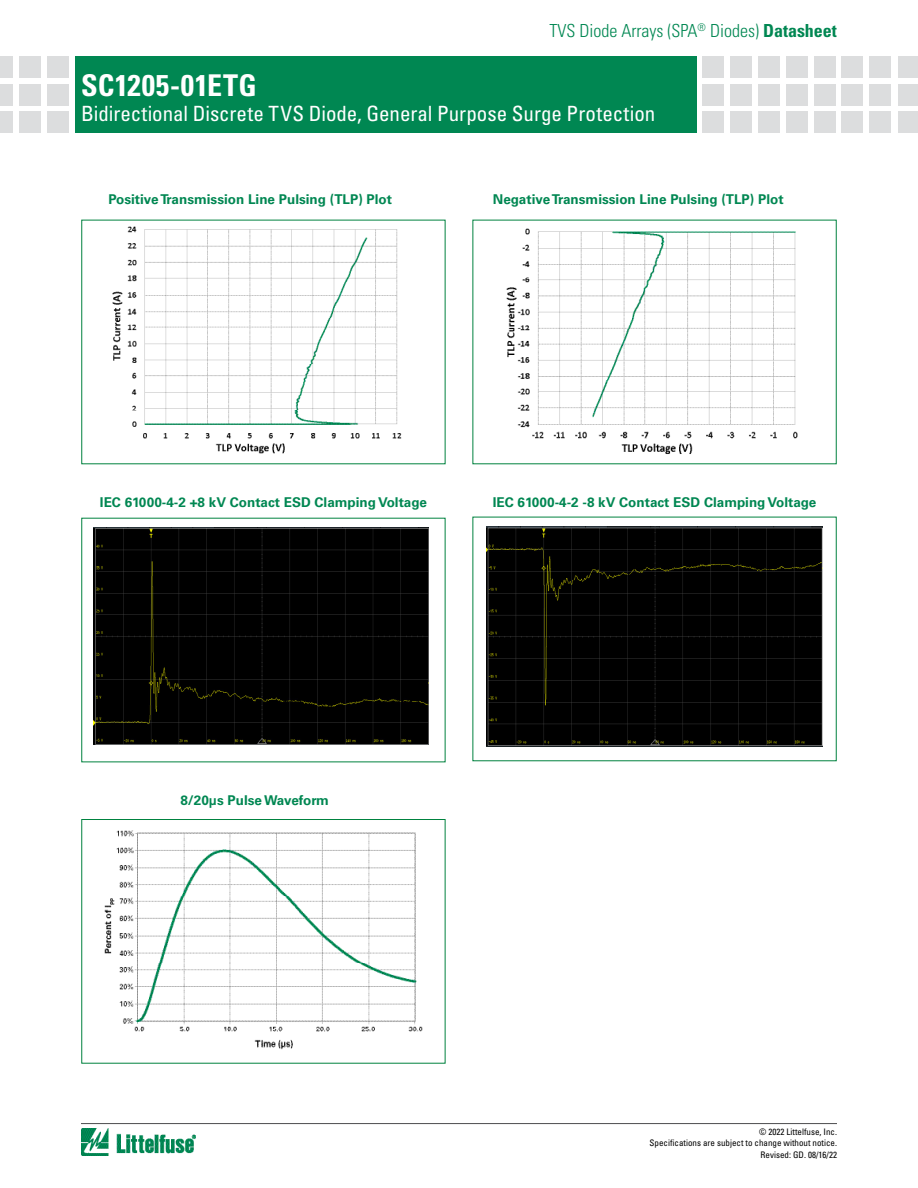
<style>
.page{position:relative;width:918px;height:1188px;background:#fff}
.page>*{position:absolute;margin:0;border:0;box-sizing:border-box;transform-origin:0 0}
.t1{font:700 condensed 30px "Univers LT Std";letter-spacing:.01em;color:#fff}
.t2{font:condensed 21px "Univers LT Std";color:#fff}
.t3{font:300 condensed 18px "Univers LT Std";color:#008752}
.t4{font:700 13.5px "Univers LT Std";color:#008752}
.t5{font:condensed 9px/10.8px "Univers LT Std";color:#000;text-align:right}
.s1{font-weight:700}
</style>
<div class="page">
<div style="left:870px;top:56px;width:21px;height:21px;background:#dcddde"></div>
<div style="left:870px;top:84px;width:21px;height:21px;background:#dcddde"></div>
<div style="left:870px;top:112px;width:21px;height:21px;background:#dcddde"></div>
<div style="left:703px;top:56px;width:21px;height:21px;background:#dcddde"></div>
<div style="left:703px;top:84px;width:21px;height:21px;background:#dcddde"></div>
<div style="left:703px;top:112px;width:21px;height:21px;background:#dcddde"></div>
<div style="left:730px;top:56px;width:22px;height:21px;background:#dcddde"></div>
<div style="left:730px;top:84px;width:22px;height:21px;background:#dcddde"></div>
<div style="left:730px;top:112px;width:22px;height:21px;background:#dcddde"></div>
<div style="left:786px;top:56px;width:21px;height:21px;background:#dcddde"></div>
<div style="left:786px;top:84px;width:21px;height:21px;background:#dcddde"></div>
<div style="left:786px;top:112px;width:21px;height:21px;background:#dcddde"></div>
<div style="left:758px;top:56px;width:22px;height:21px;background:#dcddde"></div>
<div style="left:758px;top:84px;width:22px;height:21px;background:#dcddde"></div>
<div style="left:758px;top:112px;width:22px;height:21px;background:#dcddde"></div>
<div style="left:814px;top:56px;width:21px;height:21px;background:#dcddde"></div>
<div style="left:814px;top:84px;width:21px;height:21px;background:#dcddde"></div>
<div style="left:814px;top:112px;width:21px;height:21px;background:#dcddde"></div>
<div style="left:842px;top:56px;width:21px;height:21px;background:#dcddde"></div>
<div style="left:842px;top:84px;width:21px;height:21px;background:#dcddde"></div>
<div style="left:842px;top:112px;width:21px;height:21px;background:#dcddde"></div>
<div style="left:898px;top:56px;width:20px;height:21px;background:#dcddde"></div>
<div style="left:898px;top:84px;width:20px;height:21px;background:#dcddde"></div>
<div style="left:898px;top:112px;width:20px;height:21px;background:#dcddde"></div>
<div style="left:75px;top:56px;width:622px;height:77px;background:#008752"></div>
<div style="left:47px;top:56px;width:21px;height:21px;background:#dcddde"></div>
<div style="left:47px;top:84px;width:21px;height:21px;background:#dcddde"></div>
<div style="left:47px;top:112px;width:21px;height:21px;background:#dcddde"></div>
<div style="left:19px;top:56px;width:21px;height:21px;background:#dcddde"></div>
<div style="left:19px;top:84px;width:21px;height:21px;background:#dcddde"></div>
<div style="left:19px;top:112px;width:21px;height:21px;background:#dcddde"></div>
<div style="left:0;top:56px;width:13px;height:21px;background:#dcddde"></div>
<div style="left:0;top:84px;width:13px;height:21px;background:#dcddde"></div>
<div style="left:0;top:112px;width:13px;height:21px;background:#dcddde"></div>
<hr style="left:81px;top:1123px;width:756px;height:1px;background:#4d4d4f">
<img style="left:81px;top:1129px;width:115px;height:26px">
<img style="left:112px;top:226px;width:290px;height:228px">
<img style="left:506px;top:228px;width:292px;height:226px">
<img style="left:105px;top:831px;width:317px;height:218px">
<div style="left:81px;top:819px;width:365px;height:245px;border:1px solid #00823f"></div>
<img style="left:94px;top:527px;width:335px;height:217px">
<img style="left:487px;top:527px;width:336px;height:220px">
<h3 class="t3" style="left:549px;top:20px;width:289px">TVS Diode Arrays (SPA<sup>®</sup> Diodes) <span class="s1">Datasheet</span></h3>
<h1 class="t1" style="left:81px;top:67px;width:177px">SC1205-01ETG</h1>
<h2 class="t2" style="left:81px;top:100px;width:576px">Bidirectional Discrete TVS Diode, General Purpose Surge Protection</h2>
<p class="t4" style="left:108px;top:192px;width:285px">Positive Transmission Line Pulsing (TLP) Plot</p>
<p class="t4" style="left:493px;top:192px;width:292px">Negative Transmission Line Pulsing (TLP) Plot</p>
<p class="t4" style="left:100px;top:494px;width:328px">IEC 61000-4-2 +8 kV Contact ESD Clamping Voltage</p>
<p class="t4" style="left:493px;top:494px;width:325px">IEC 61000-4-2 -8 kV Contact ESD Clamping Voltage</p>
<p class="t4" style="left:180px;top:792px;width:150px">8/20μs Pulse Waveform</p>
<p class="t5" style="left:650px;top:1126px;width:189px">© 2022 Littelfuse, Inc.<br>Specifications are subject to change without notice.</p>
<p class="t5" style="left:761px;top:1149px;width:78px">Revised: GD. 08/16/22</p>
</div>
